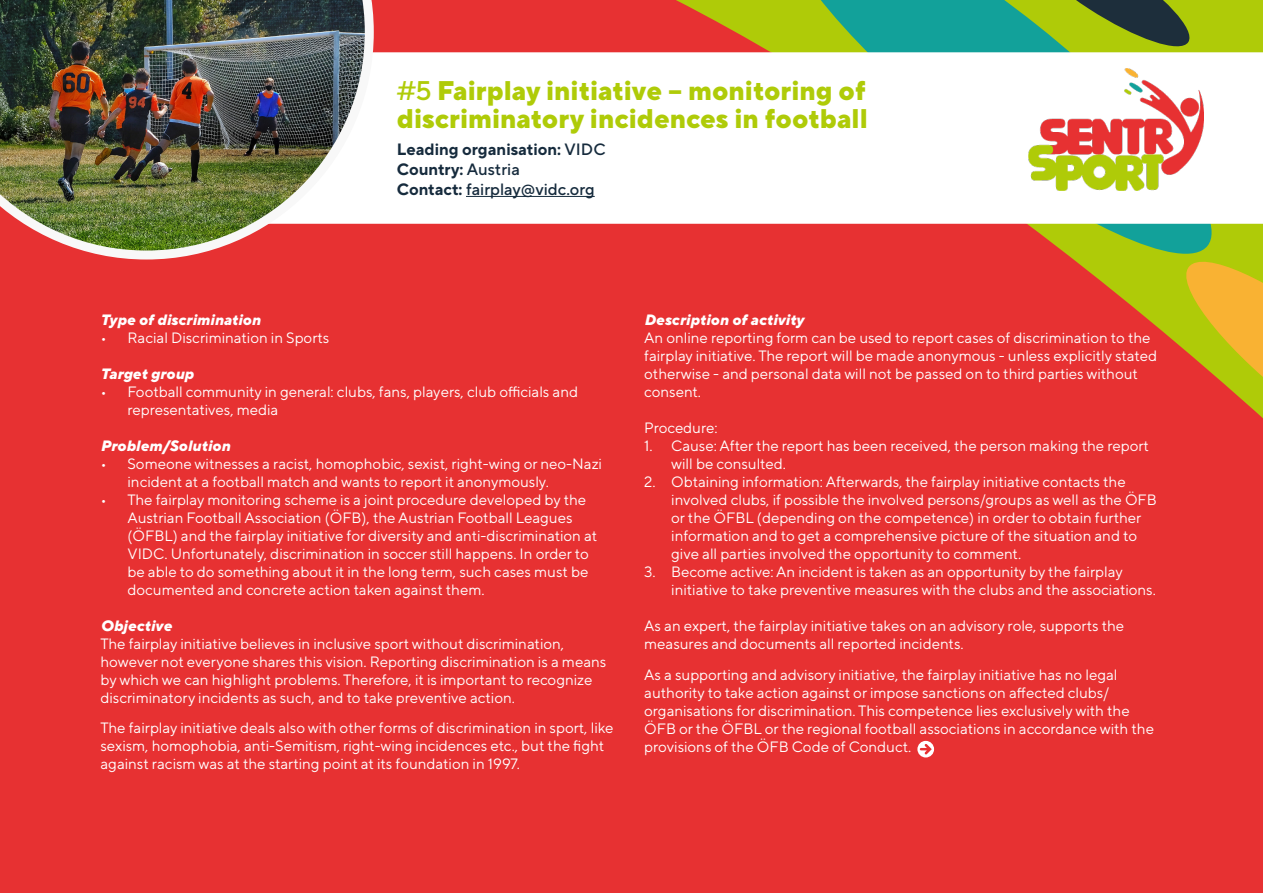
<style>
.page{position:relative;width:1263px;height:893px;background:#e73132}
.page>*{position:absolute;margin:0;border:0;box-sizing:border-box;transform-origin:0 0}
.t1{font:800 27px/28.5px "TT Norms Pro";color:#afcb08}
.t2{font:700 16.35px "TT Norms Pro";color:#162b3d}
.t3{font:500 16.35px "TT Norms Pro";color:#162b3d}
.t4{font:15px/18px "TT Norms Pro";color:#fff}
.t5{font:italic 800 15px "TT Norms Pro";color:#fff}
.s1{font-weight:500}
.s2{font-weight:700}
</style>
<div class="page">
<svg style="left:762px;top:0;width:248px;height:275px;background:#95704e"></svg>
<svg style="left:1010px;top:0;width:253px;height:482px;background:#c56c2a"></svg>
<svg style="left:374px;top:52px;width:889px;height:172px"></svg>
<hr style="left:466px;top:196px;width:129px;height:1px;background:#162b3d">
<img style="left:0;top:0;width:374px;height:260px">
<svg style="left:917px;top:741px;width:17px;height:16px"></svg>
<svg style="left:920px;top:744px;width:12px;height:10px"></svg>
<p class="t1" style="left:397px;top:75px;width:472px"><span class="s1">#5</span> Fairplay initiative – monitoring of discriminatory incidences in football</p>
<p class="t2" style="left:397px;top:139px;width:210px">Leading organisation: <span class="s1">VIDC</span></p>
<p class="t2" style="left:397px;top:159px;width:124px">Country: <span class="s1">Austria</span></p>
<p class="t3" style="left:397px;top:178px;width:199px"><span class="s2">Contact:</span> fairplay@vidc.org</p>
<p class="t5" style="left:100px;top:310px;width:161px">Type of discrimination</p>
<p class="t4" style="left:100px;top:328px;width:230px">• Racial Discrimination in Sports</p>
<p class="t5" style="left:100px;top:364px;width:95px">Target group</p>
<p class="t4" style="left:128px;top:382px;width:452px;text-indent:-27px">• Football community in general: clubs, fans, players, club officials and representatives, media</p>
<p class="t5" style="left:100px;top:436px;width:131px">Problem/Solution</p>
<p class="t4" style="left:128px;top:454px;width:476px;text-indent:-27px">• Someone witnesses a racist, homophobic, sexist, right-wing or neo-Nazi incident at a football match and wants to report it anonymously.</p>
<p class="t4" style="left:128px;top:490px;width:471px;text-indent:-27px">• The fairplay monitoring scheme is a joint procedure developed by the Austrian Football Association (ÖFB), the Austrian Football Leagues (ÖFBL) and the fairplay initiative for diversity and anti-discrimination at VIDC. Unfortunately, discrimination in soccer still happens. In order to be able to do something about it in the long term, such cases must be documented and concrete action taken against them.</p>
<p class="t5" style="left:100px;top:616px;width:73px">Objective</p>
<p class="t4" style="left:100px;top:634px;width:507px">The fairplay initiative believes in inclusive sport without discrimination, however not everyone shares this vision. Reporting discrimination is a means by which we can highlight problems. Therefore, it is important to recognize discriminatory incidents as such, and to take preventive action.</p>
<p class="t4" style="left:100px;top:719px;width:515px">The fairplay initiative deals also with other forms of discrimination in sport, like sexism, homophobia, anti-Semitism, right-wing incidences etc., but the fight against racism was at the starting point at its foundation in 1997.</p>
<p class="t5" style="left:644px;top:310px;width:161px">Description of activity</p>
<p class="t4" style="left:644px;top:328px;width:514px">An online reporting form can be used to report cases of discrimination to the fairplay initiative. The report will be made anonymous - unless explicitly stated otherwise - and personal data will not be passed on to third parties without consent.</p>
<p class="t4" style="left:644px;top:418px;width:75px">Procedure:</p>
<p class="t4" style="left:671px;top:436px;width:479px;text-indent:-27px">1. Cause: After the report has been received, the person making the report will be consulted.</p>
<p class="t4" style="left:671px;top:472px;width:487px;text-indent:-27px">2. Obtaining information: Afterwards, the fairplay initiative contacts the involved clubs, if possible the involved persons/groups as well as the ÖFB or the ÖFBL (depending on the competence) in order to obtain further information and to get a comprehensive picture of the situation and to give all parties involved the opportunity to comment.</p>
<p class="t4" style="left:671px;top:562px;width:486px;text-indent:-27px">3. Become active: An incident is taken as an opportunity by the fairplay initiative to take preventive measures with the clubs and the associations.</p>
<p class="t4" style="left:644px;top:616px;width:481px">As an expert, the fairplay initiative takes on an advisory role, supports the measures and documents all reported incidents.</p>
<p class="t4" style="left:644px;top:665px;width:511px">As a supporting and advisory initiative, the fairplay initiative has no legal authority to take action against or impose sanctions on affected clubs/ organisations for discrimination. This competence lies exclusively with the ÖFB or the ÖFBL or the regional football associations in accordance with the provisions of the ÖFB Code of Conduct.</p>
</div>
